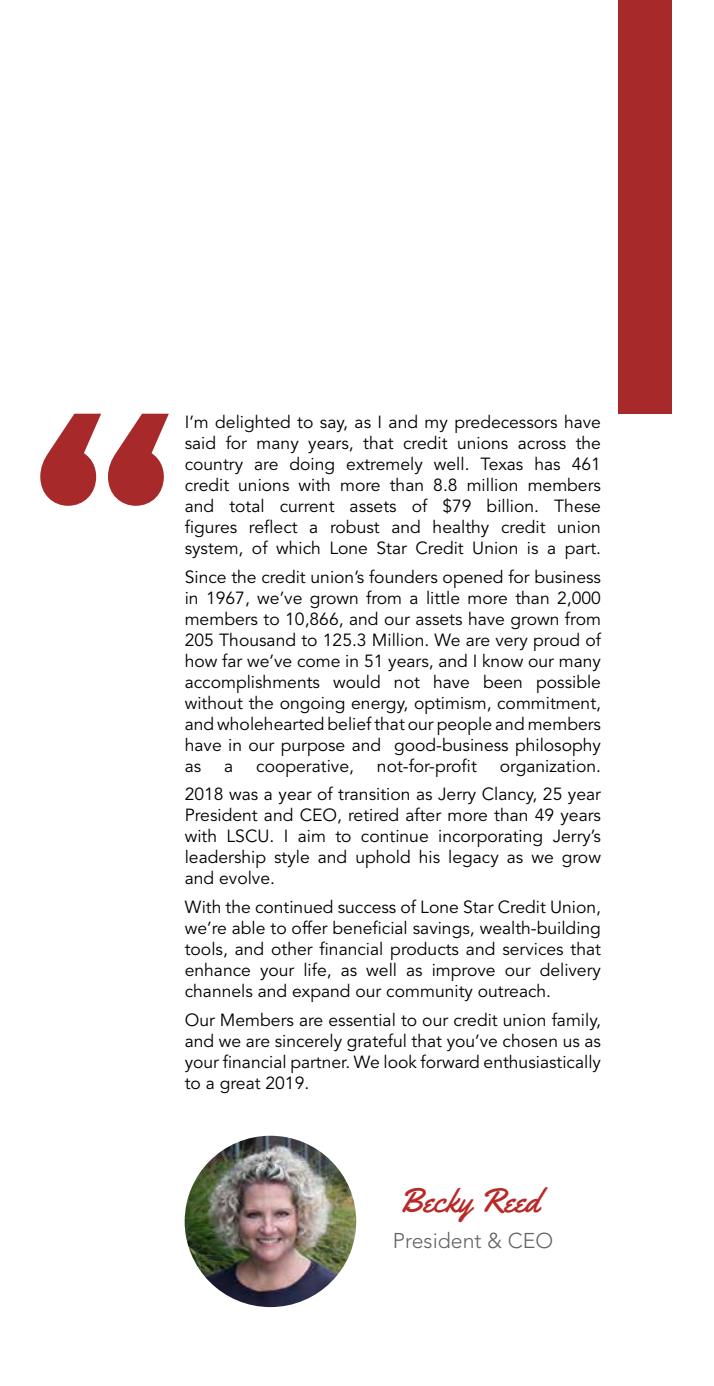
<style>
.page{position:relative;width:714px;height:1386px;background:#fff}
.page>*{position:absolute;margin:0;border:0;box-sizing:border-box;transform-origin:0 0}
.t1{font:34.12px "Yellowtail";color:#b82927}
.t2{font:300 21.35px "Avenir LT Std";color:#636466}
.t3{font:17.5px/21px "Avenir LT Std";color:#000;text-align:justify}
</style>
<div class="page">
<svg style="left:40px;top:414px;width:129px;height:92px"></svg>
<div style="left:618px;top:0;width:53px;height:413px;background:#a8292a"></div>
<img style="left:184px;top:1136px;width:172px;height:171px;border-radius:86px">
<p class="t3" style="left:185px;top:412px;width:417px">I’m delighted to say, as I and my predecessors have said for many years, that credit unions across the country are doing extremely well. Texas has 461 credit unions with more than 8.8 million members and total current assets of $79 billion. These figures reflect a robust and healthy credit union system, of which Lone Star Credit Union is a part.</p>
<p class="t3" style="left:185px;top:566px;width:417px">Since the credit union’s founders opened for business in 1967, we’ve grown from a little more than 2,000 members to 10,866, and our assets have grown from 205 Thousand to 125.3 Million. We are very proud of how far we’ve come in 51 years, and I know our many accomplishments would not have been possible without the ongoing energy, optimism, commitment, and wholehearted belief that our people and members have in our purpose and good-business philosophy as</p>
<p class="t3" style="left:224px;top:755px;width:11px">a</p>
<p class="t3" style="left:256px;top:755px;width:99px">cooperative,</p>
<p class="t3" style="left:377px;top:755px;width:101px">not-for-profit</p>
<p class="t3" style="left:185px;top:752px;width:417px;line-height:28.9px;text-align:right">organization.<br>2018 was a year of transition as Jerry Clancy, 25 year</p>
<p class="t3" style="left:185px;top:805px;width:417px">President and CEO, retired after more than 49 years with LSCU. I aim to continue incorporating Jerry’s leadership style and uphold his legacy as we grow and evolve.</p>
<p class="t3" style="left:185px;top:897px;width:417px">With the continued success of Lone Star Credit Union, we’re able to offer beneficial savings, wealth-building tools, and other financial products and services that enhance your life, as well as improve our delivery channels and expand our community outreach.</p>
<p class="t3" style="left:185px;top:1010px;width:417px">Our Members are essential to our credit union family, and we are sincerely grateful that you’ve chosen us as your financial partner. We look forward enthusiastically to a great 2019.</p>
<h1 class="t1" style="left:398px;top:1178px;width:142px">Becky Reed</h1>
<p class="t2" style="left:392px;top:1228px;width:162px">President &amp; CEO</p>
</div>
